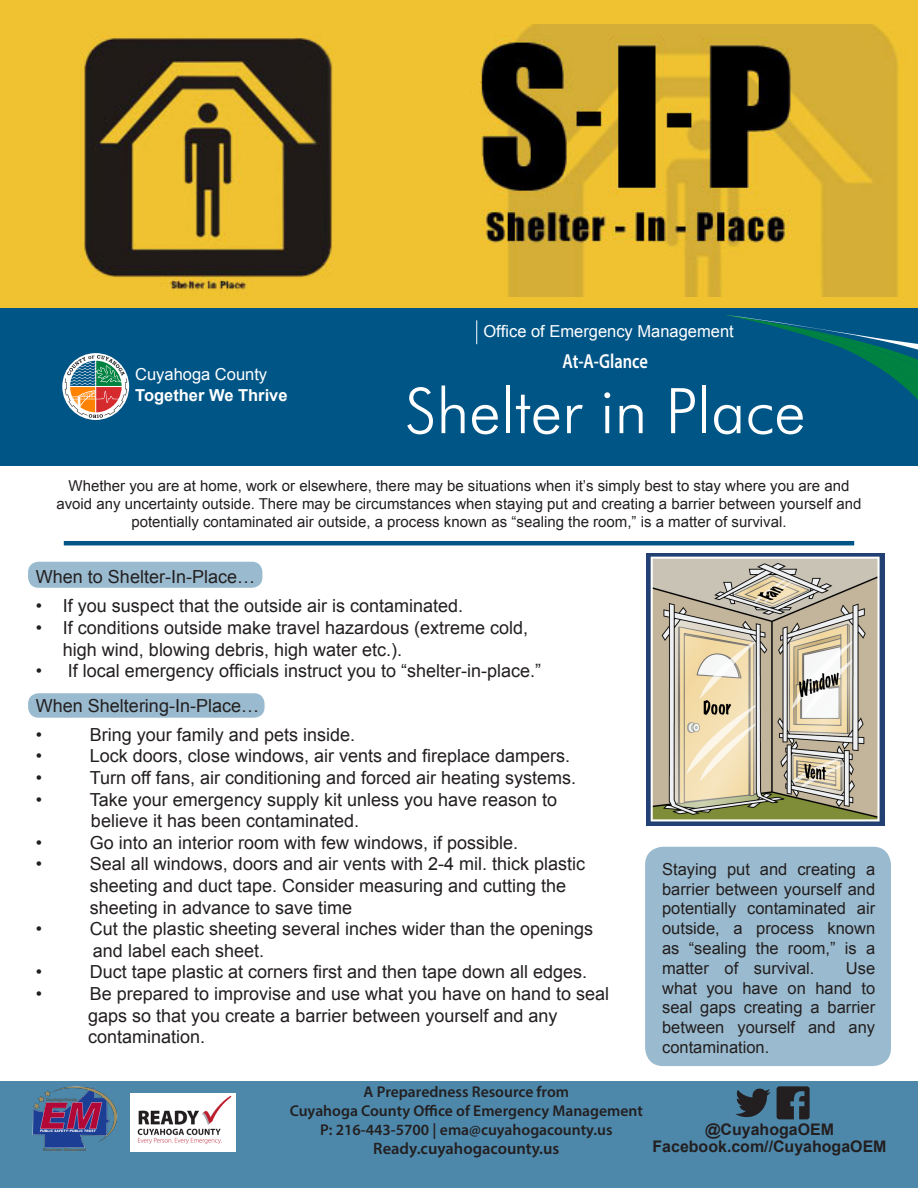
<style>
.page{position:relative;width:918px;height:1188px;background:#fff}
.page>*{position:absolute;margin:0;border:0;box-sizing:border-box;transform-origin:0 0}
.t1{font:300 63px "Futura BT";color:#fff}
.t2{font:600 20.4px "Myriad Pro";color:#fff;scale:.81 1}
.t3{font:18px/21.6px "Arial";color:#231f20}
.t4{font:16.5px/19.8px "Arial";color:#231f20;text-align:justify}
.t5{font:16.5px "Arial";color:#fff}
.t6{font:600 16.5px "Myriad Pro";color:#231f20}
.t7{font:700 16.5px "Arial";color:#fff}
.t8{font:700 15.9px "Arial";color:#231f20}
.t9{font:600 15.6px "Myriad Pro";color:#231f20}
.t10{font:15px/18px "Arial";color:#231f20;text-align:center}
</style>
<div class="page">
<div style="left:0;top:0;width:918px;height:309px;background:#f0c231"></div>
<div style="left:0;top:1081px;width:918px;height:107px;background:#4d88ab"></div>
<img style="left:131px;top:1094px;width:105px;height:57px">
<img style="left:32px;top:1086px;width:85px;height:66px">
<svg style="left:777px;top:1086px;width:33px;height:33px"></svg>
<svg style="left:735px;top:1088px;width:36px;height:29px"></svg>
<div style="left:645px;top:847px;width:246px;height:219px;background:#9abbcf;border-radius:18px"></div>
<div style="left:28px;top:562px;width:234px;height:26px;background:#9abbcf;border-radius:10px"></div>
<div style="left:28px;top:693px;width:237px;height:25px;background:#9abbcf;border-radius:10px"></div>
<hr style="left:64px;top:541px;width:790px;height:4px;background:#005587">
<div style="left:0;top:309px;width:918px;height:157px;background:#005587"></div>
<svg style="left:726px;top:315px;width:192px;height:85px"></svg>
<svg style="left:62px;top:353px;width:67px;height:67px"></svg>
<svg style="left:65px;top:355px;width:62px;height:63px"></svg>
<svg style="left:476px;top:320px;width:1px;height:24px"></svg>
<img style="left:647px;top:553px;width:237px;height:273px">
<img style="left:0;top:24px;width:918px;height:273px">
<p class="t5" style="left:135px;top:363px;width:134px">Cuyahoga County</p>
<p class="t7" style="left:135px;top:384px;width:154px">Together We Thrive</p>
<p class="t5" style="left:483px;top:320px;width:252px">Office of Emergency Management</p>
<p class="t2" style="left:562px;top:348px;width:107px">At-A-Glance</p>
<p class="t1" style="left:405px;top:373px;width:402px">Shelter in Place</p>
<p class="t10" style="left:56px;top:476px;width:807px">Whether you are at home, work or elsewhere, there may be situations when it’s simply best to stay where you are and avoid any uncertainty outside. There may be circumstances when staying put and creating a barrier between yourself and potentially contaminated air outside, a process known as “sealing the room,” is a matter of survival.</p>
<p class="t3" style="left:36px;top:566px;width:221px">When to Shelter-In-Place…</p>
<p class="t3" style="left:36px;top:595px;width:429px">• If you suspect that the outside air is contaminated.</p>
<p class="t3" style="left:63px;top:617px;width:467px;text-indent:-27px">• If conditions outside make travel hazardous (extreme cold, high wind, blowing debris, high water etc.).</p>
<p class="t3" style="left:36px;top:660px;width:507px">• If local emergency officials instruct you to “shelter-in-place.”</p>
<p class="t3" style="left:36px;top:695px;width:225px">When Sheltering-In-Place…</p>
<p class="t3" style="left:36px;top:724px;width:8px">•</p>
<p class="t3" style="left:90px;top:724px;width:267px">Bring your family and pets inside.</p>
<p class="t3" style="left:36px;top:746px;width:8px">•</p>
<p class="t3" style="left:90px;top:746px;width:482px">Lock doors, close windows, air vents and fireplace dampers.</p>
<p class="t3" style="left:36px;top:767px;width:8px">•</p>
<p class="t3" style="left:90px;top:767px;width:488px">Turn off fans, air conditioning and forced air heating systems.</p>
<p class="t3" style="left:36px;top:789px;width:8px">•</p>
<p class="t3" style="left:90px;top:789px;width:469px">Take your emergency supply kit unless you have reason to</p>
<p class="t3" style="left:91px;top:810px;width:270px">believe it has been contaminated.</p>
<p class="t3" style="left:36px;top:832px;width:8px">•</p>
<p class="t3" style="left:90px;top:832px;width:430px">Go into an interior room with few windows, if possible.</p>
<p class="t3" style="left:36px;top:854px;width:8px">•</p>
<p class="t3" style="left:90px;top:854px;width:497px">Seal all windows, doors and air vents with 2-4 mil. thick plastic</p>
<p class="t3" style="left:90px;top:875px;width:478px">sheeting and duct tape. Consider measuring and cutting the</p>
<p class="t3" style="left:90px;top:897px;width:264px">sheeting in advance to save time</p>
<p class="t3" style="left:36px;top:918px;width:8px">•</p>
<p class="t3" style="left:90px;top:918px;width:505px">Cut the plastic sheeting several inches wider than the openings</p>
<p class="t3" style="left:93px;top:940px;width:173px">and label each sheet.</p>
<p class="t3" style="left:36px;top:962px;width:8px">•</p>
<p class="t3" style="left:90px;top:962px;width:499px">Duct tape plastic at corners first and then tape down all edges.</p>
<p class="t3" style="left:36px;top:983px;width:8px">•</p>
<p class="t3" style="left:90px;top:983px;width:521px">Be prepared to improvise and use what you have on hand to seal</p>
<p class="t3" style="left:88px;top:1005px;width:471px">gaps so that you create a barrier between yourself and any</p>
<p class="t3" style="left:88px;top:1026px;width:119px">contamination.</p>
<p class="t4" style="left:662px;top:859px;width:215px">Staying put and creating a barrier between yourself and potentially contaminated air outside, a process known as “sealing the room,” is a</p>
<p class="t4" style="left:662px;top:958px;width:154px">matter of survival.</p>
<p class="t4" style="left:662px;top:958px;width:215px;text-indent:184px">Use what you have on hand to seal gaps creating a barrier</p>
<p class="t4" style="left:662px;top:1018px;width:215px">between yourself and any contamination.</p>
<p class="t9" style="left:364px;top:1082px;width:207px">A Preparedness Resource from</p>
<p class="t9" style="left:290px;top:1101px;width:355px">Cuyahoga County Office of Emergency Management</p>
<p class="t9" style="left:320px;top:1119px;width:294px">P: 216-443-5700 | ema@cuyahogacounty.us</p>
<p class="t6" style="left:373px;top:1138px;width:188px">Ready.cuyahogacounty.us</p>
<p class="t8" style="left:653px;top:1136px;width:236px">Facebook.com//CuyahogaOEM</p>
<p class="t8" style="left:705px;top:1119px;width:131px">@CuyahogaOEM</p>
</div>
